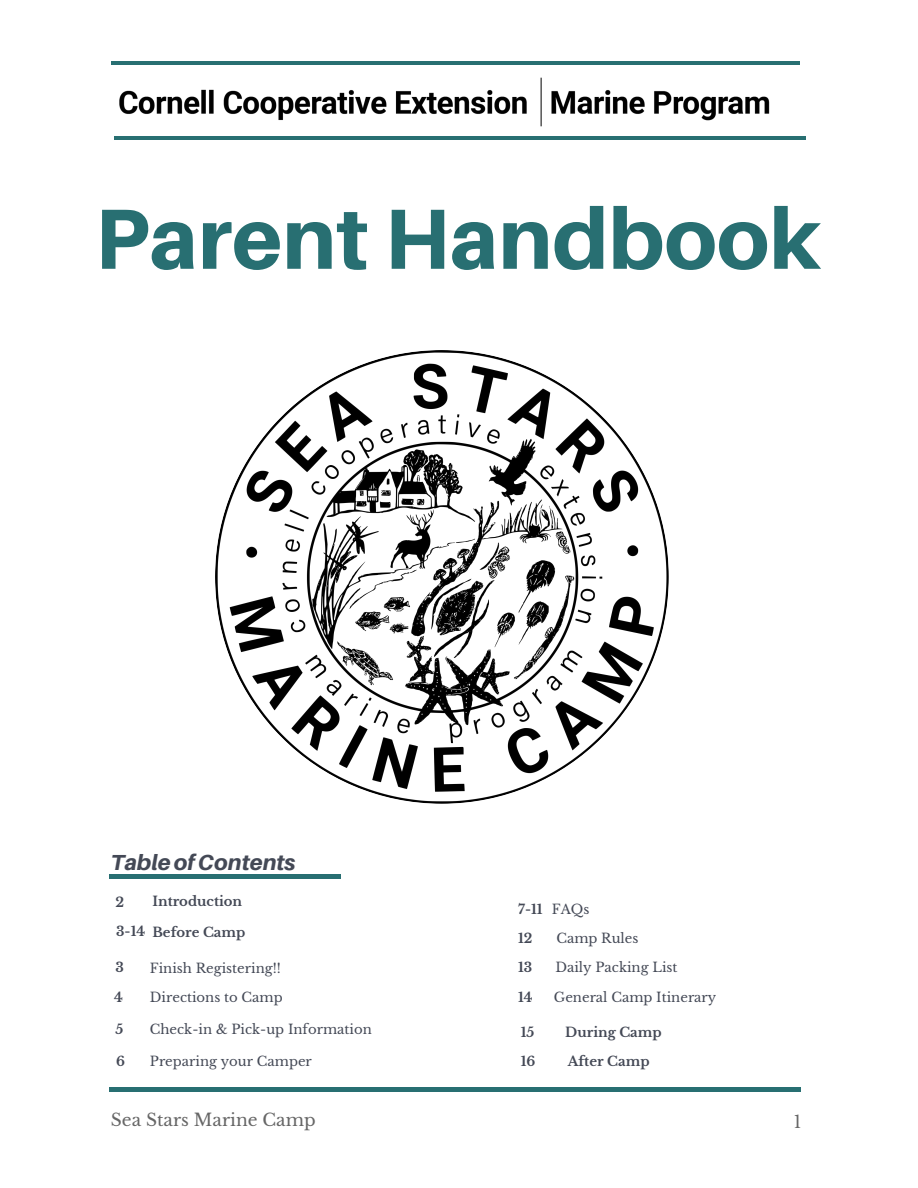
<style>
.page{position:relative;width:918px;height:1188px;background:#fff}
.page>*{position:absolute;margin:0;border:0;box-sizing:border-box;transform-origin:0 0}
.t1{font:800 85.5px "Aileron";color:#286f72}
.t2{font:italic 800 21.75px "Aileron";color:#444956}
.t3{font:17.1px "Libre Baskerville";color:#666}
.t4{font:700 13.35px "Libre Baskerville";color:#444956}
.t5{font:13.2px "Libre Baskerville";color:#444956}
.t6{font:700 13.2px "Libre Baskerville";color:#444956}
.s1{font-weight:400}
</style>
<div class="page">
<hr style="left:111px;top:61px;width:688px;height:4px;background:#286f72">
<hr style="left:109px;top:1088px;width:692px;height:3px;background:#286f72">
<hr style="left:109px;top:875px;width:232px;height:3px;background:#286f72">
<img style="left:215px;top:350px;width:454px;height:454px;border-radius:50%">
<img style="left:119px;top:77px;width:651px;height:50px">
<hr style="left:114px;top:136px;width:692px;height:4px;background:#286f72">
<h1 class="t1" style="left:95px;top:186px;width:728px">Parent Handbook</h1>
<h2 class="t2" style="left:111px;top:849px;width:186px">TableofContents</h2>
<p class="t4" style="left:116px;top:894px;width:10px">2</p>
<p class="t6" style="left:152px;top:893px;width:91px">Introduction</p>
<p class="t6" style="left:116px;top:924px;width:131px">3-14 Before Camp</p>
<p class="t6" style="left:116px;top:960px;width:10px">3</p>
<p class="t6" style="left:114px;top:989px;width:10px">4</p>
<p class="t5" style="left:150px;top:989px;width:134px">Directions to Camp</p>
<p class="t5" style="left:150px;top:961px;width:132px">Finish Registering!!</p>
<p class="t5" style="left:150px;top:1021px;width:223px">Check-in &amp; Pick-up Information</p>
<p class="t6" style="left:116px;top:1021px;width:9px">5</p>
<p class="t6" style="left:116px;top:1053px;width:10px">6</p>
<p class="t5" style="left:150px;top:1053px;width:164px">Preparing your Camper</p>
<p class="t6" style="left:518px;top:901px;width:73px">7-11 <span class="s1">FAQs</span></p>
<p class="t6" style="left:518px;top:931px;width:16px">12</p>
<p class="t5" style="left:556px;top:931px;width:84px">Camp Rules</p>
<p class="t6" style="left:518px;top:960px;width:16px">13</p>
<p class="t5" style="left:555px;top:960px;width:124px">Daily Packing List</p>
<p class="t6" style="left:518px;top:989px;width:16px">14</p>
<p class="t5" style="left:554px;top:989px;width:164px">General Camp Itinerary</p>
<p class="t6" style="left:521px;top:1024px;width:15px">15</p>
<p class="t6" style="left:565px;top:1025px;width:98px">During Camp</p>
<p class="t6" style="left:521px;top:1053px;width:16px">16</p>
<p class="t6" style="left:568px;top:1053px;width:83px">After Camp</p>
<p class="t3" style="left:111px;top:1110px;width:206px">Sea Stars Marine Camp</p>
<p class="t3" style="left:794px;top:1111px;width:9px">1</p>
</div>
